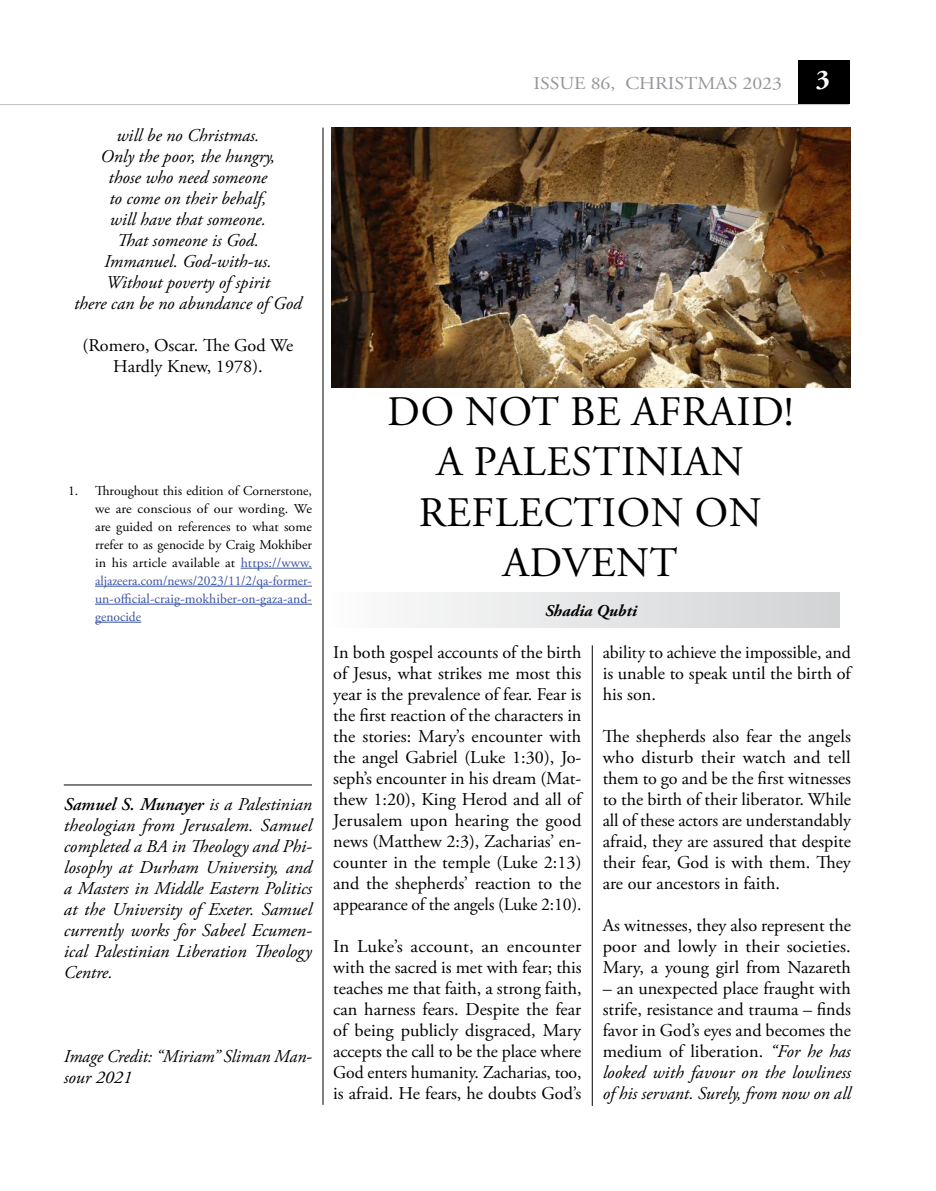
<style>
.page{position:relative;width:936px;height:1191px;background:#fff}
.page>*{position:absolute;margin:0;border:0;box-sizing:border-box;transform-origin:0 0}
.t1{font:42px/50.4px "Adobe Garamond Pro";letter-spacing:.015em;color:#000;text-align:center}
.t2{font:18px/21px "Adobe Garamond Pro";color:#000;text-align:justify}
.t3{font:italic 18px/21px "Adobe Garamond Pro";color:#000;text-align:center}
.t4{font:18px/21px "Adobe Garamond Pro";color:#000;text-align:justify;scale:1.04 1}
.t5{font:18px "Adobe Garamond Pro";color:#939598;scale:1.1 1}
.t6{font:italic 700 16.5px "Adobe Garamond Pro";color:#000}
.t7{font:13.5px/18px "Adobe Garamond Pro";letter-spacing:.005em;color:#000;text-align:justify}
.s1{color:#3953a4}
.s2{font-weight:600}
.s3{font-weight:700;font-size:27px;color:#fff}
.s4{font-style:italic}
</style>
<div class="page">
<hr style="left:0;top:104px;width:848px;height:1px;background:#bcbec0">
<div style="left:797px;top:60px;width:52px;height:44px;background:#000"></div>
<hr style="left:323px;top:128px;width:1px;height:976px;background:#000">
<hr style="left:592px;top:645px;width:1px;height:461px;background:#000">
<div style="left:323px;top:593px;width:516px;height:35px;background:linear-gradient(to right,#fdfdfd,#d1d3d4)"></div>
<img style="left:331px;top:128px;width:519px;height:259px">
<hr style="left:241px;top:568px;width:71px;height:1px;background:#3953a4">
<hr style="left:95px;top:586px;width:217px;height:1px;background:#3953a4">
<hr style="left:95px;top:604px;width:217px;height:1px;background:#3953a4">
<hr style="left:95px;top:622px;width:46px;height:1px;background:#3953a4">
<hr style="left:64px;top:784px;width:248px;height:1px;background:#000">
<p class="t3" style="left:74px;top:125px;width:229px">will be no Christmas.<br>Only the poor, the hungry,<br>those who need someone<br>to come on their behalf,<br>will have that someone.<br>That someone is God.<br>Immanuel. God-with-us.<br>Without poverty of spirit<br>there can be no abundance of God</p>
<p class="t2" style="left:83px;top:335px;width:212px;text-align:center">(Romero, Oscar. The God We<br>Hardly Knew, 1978).</p>
<p class="t7" style="left:95px;top:482px;width:218px;text-indent:-27px">1. Throughout this edition of Cornerstone, we are conscious of our wording. We are guided on references to what some rrefer to as genocide by Craig Mokhiber in his article available at <span class="s1">https://www. aljazeera.com/news/2023/11/2/qa-former&shy;un-official-craig-mokhiber-on-gaza-and&shy;genocide</span></p>
<p class="t3" style="left:64px;top:794px;width:250px;text-align:justify"><span class="s2">Samuel S. Munayer</span> is a Palestinian theologian from Jerusalem. Samuel completed a BA in Theology and Phi&shy;losophy at Durham University, and a Masters in Middle Eastern Politics at the University of Exeter. Samuel currently works for Sabeel Ecumen&shy;ical Palestinian Liberation Theology Centre.</p>
<p class="t3" style="left:64px;top:1046px;width:250px;text-align:left">Image Credit: “Miriam” Sliman Man&shy;sour 2021</p>
<p class="t5" style="left:533px;top:72px;width:271px">ISSUE 86, CHRISTMAS 2023 <span class="s3">3</span></p>
<h1 class="t1" style="left:387px;top:388px;width:407px">DO NOT BE AFRAID!<br>A PALESTINIAN<br>REFLECTION ON<br>ADVENT</h1>
<p class="t6" style="left:545px;top:601px;width:93px">Shadia Qubti</p>
<p class="t2" style="left:333px;top:643px;width:250px">In both gospel accounts of the birth of Jesus, what strikes me most this year is the prevalence of fear. Fear is the first reaction of the characters in the stories: Mary’s encounter with the angel Gabriel (Luke 1:30), Jo&shy;seph’s encounter in his dream (Mat&shy;thew 1:20), King Herod and all of Jerusalem upon hearing the good news (Matthew 2:3), Zacharias’ en&shy;counter in the temple (Luke 2:13) and the shepherds’ reaction to the appearance of the angels (Luke 2:10).</p>
<p class="t4" style="left:333px;top:937px;width:240px">In Luke’s account, an encounter with the sacred is met with fear; this teaches me that faith, a strong faith, can harness fears. Despite the fear of being publicly disgraced, Mary accepts the call to be the place where God enters humanity. Zacharias, too, is afraid. He fears, he doubts God’s</p>
<p class="t2" style="left:602px;top:643px;width:250px">ability to achieve the impossible, and is unable to speak until the birth of his son.</p>
<p class="t2" style="left:602px;top:727px;width:250px">The shepherds also fear the angels who disturb their watch and tell them to go and be the first witnesses to the birth of their liberator. While all of these actors are understandably afraid, they are assured that despite their fear, God is with them. They are our ancestors in faith.</p>
<p class="t2" style="left:602px;top:916px;width:250px">As witnesses, they also represent the poor and lowly in their societies.<br>Mary, a young girl from Nazareth</p>
<p class="t2" style="left:602px;top:979px;width:250px">– an unexpected place fraught with strife, resistance and trauma – finds favor in God’s eyes and becomes the medium of liberation. <span class="s4">“For he has looked with favour on the lowliness of his servant. Surely, from now on all</span></p>
</div>
